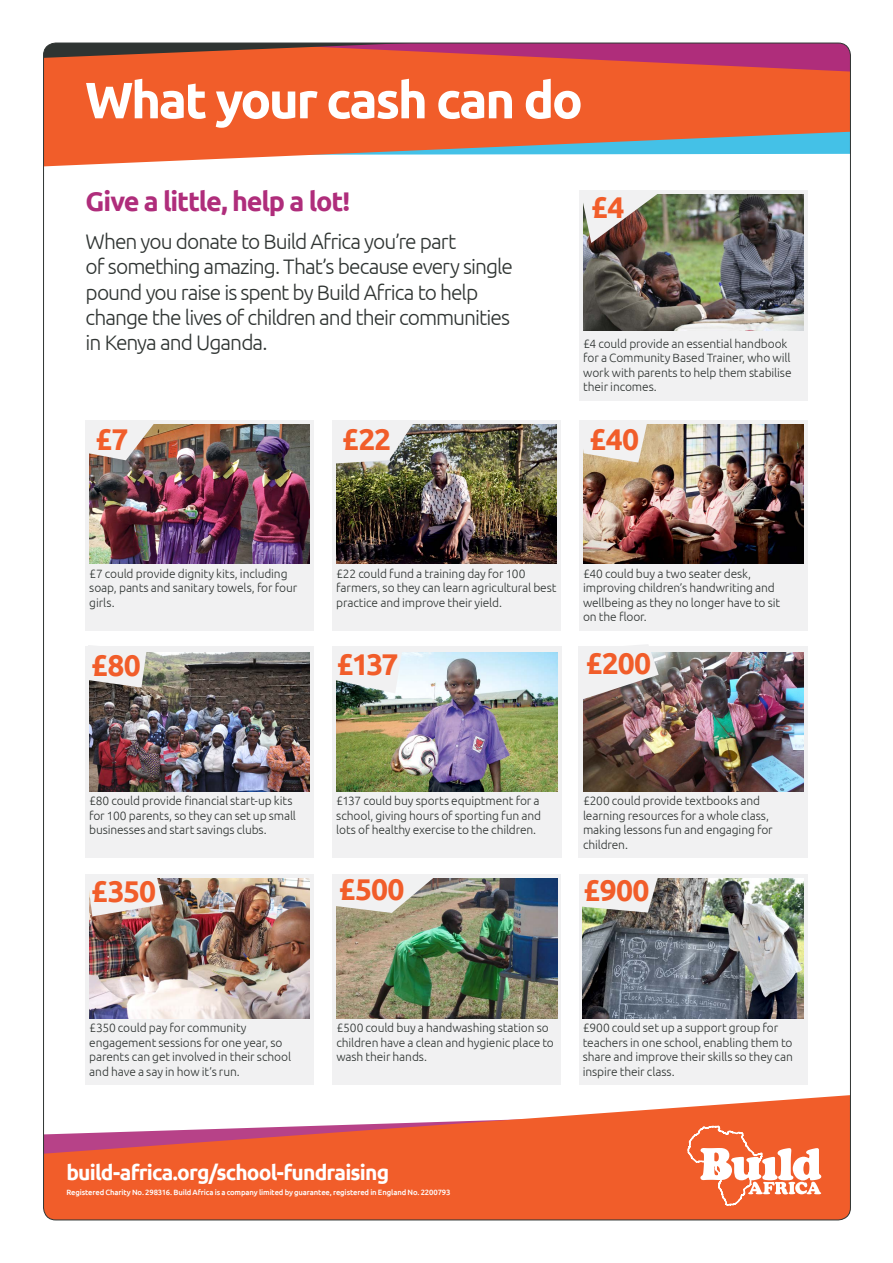
<style>
.page{position:relative;width:893px;height:1263px;background:#fff}
.page>*{position:absolute;margin:0;border:0;box-sizing:border-box;transform-origin:0 0}
.t1{font:700 51px "Ubuntu";letter-spacing:-.045em;color:#fff}
.t2{font:700 30px "Ubuntu";letter-spacing:-.04em;color:#f15d2a}
.t3{font:700 27px "Ubuntu";letter-spacing:-.04em;color:#af2d7b}
.t4{font:300 21px/25.2px "Ubuntu";letter-spacing:-.045em;color:#2f3432}
.t5{font:700 21px "Ubuntu";letter-spacing:-.04em;color:#fff}
.t6{font:300 12px/14.4px "Ubuntu";letter-spacing:-.01em;color:#2f3432}
.t7{font:500 7.65px "Ubuntu";letter-spacing:-.015em;color:#fff}
</style>
<div class="page">
<img style="left:43px;top:42px;width:808px;height:1179px">
<h1 class="t1" style="left:85px;top:69px;width:499px">What your cash can do</h1>
<h3 class="t3" style="left:86px;top:185px;width:266px">Give a little, help a lot!</h3>
<h3 class="t4" style="left:86px;top:229px;width:429px">When you donate to Build Africa you’re part<br>of something amazing. That’s because every single pound you raise is spent by Build Africa to help change the lives of children and their communities in Kenya and Uganda.</h3>
<h2 class="t2" style="left:592px;top:189px;width:34px">£4</h2>
<p class="t6" style="left:583px;top:336px;width:210px">£4 could provide an essential handbook for a Community Based Trainer, who will work with parents to help them stabilise their incomes.</p>
<h2 class="t2" style="left:96px;top:421px;width:34px">£7</h2>
<h2 class="t2" style="left:343px;top:421px;width:50px">£22</h2>
<h2 class="t2" style="left:590px;top:421px;width:51px">£40</h2>
<p class="t6" style="left:89px;top:566px;width:209px">£7 could provide dignity kits, including soap, pants and sanitary towels, for four girls.</p>
<p class="t6" style="left:583px;top:566px;width:199px">£40 could buy a two seater desk, improving children’s handwriting and wellbeing as they no longer have to sit on the floor.</p>
<p class="t6" style="left:336px;top:566px;width:222px">£22 could fund a training day for 100 farmers, so they can learn agricultural best practice and improve their yield.</p>
<h2 class="t2" style="left:92px;top:647px;width:50px">£80</h2>
<h2 class="t2" style="left:337px;top:646px;width:63px">£137</h2>
<h2 class="t2" style="left:586px;top:645px;width:66px">£200</h2>
<p class="t6" style="left:89px;top:794px;width:208px">£80 could provide financial start-up kits for 100 parents, so they can set up small businesses and start savings clubs.</p>
<p class="t6" style="left:336px;top:794px;width:206px">£137 could buy sports equiptment for a school, giving hours of sporting fun and lots of healthy exercise to the children.</p>
<p class="t6" style="left:583px;top:794px;width:191px">£200 could provide textbooks and learning resources for a whole class, making lessons fun and engaging for children.</p>
<h2 class="t2" style="left:92px;top:873px;width:66px">£350</h2>
<h2 class="t2" style="left:339px;top:872px;width:67px">£500</h2>
<h2 class="t2" style="left:584px;top:872px;width:67px">£900</h2>
<p class="t6" style="left:89px;top:1020px;width:203px">£350 could pay for community engagement sessions for one year, so parents can get involved in their school and have a say in how it’s run.</p>
<p class="t6" style="left:336px;top:1020px;width:219px">£500 could buy a handwashing station so children have a clean and hygienic place to wash their hands.</p>
<p class="t6" style="left:583px;top:1020px;width:212px">£900 could set up a support group for teachers in one school, enabling them to share and improve their skills so they can inspire their class.</p>
<h3 class="t5" style="left:66px;top:1160px;width:324px">build-africa.org/school-fundraising</h3>
<p class="t7" style="left:66px;top:1187px;width:385px">Registered Charity No. 298316. Build Africa is a company limited by guarantee, registered in England No. 2200793</p>
</div>
